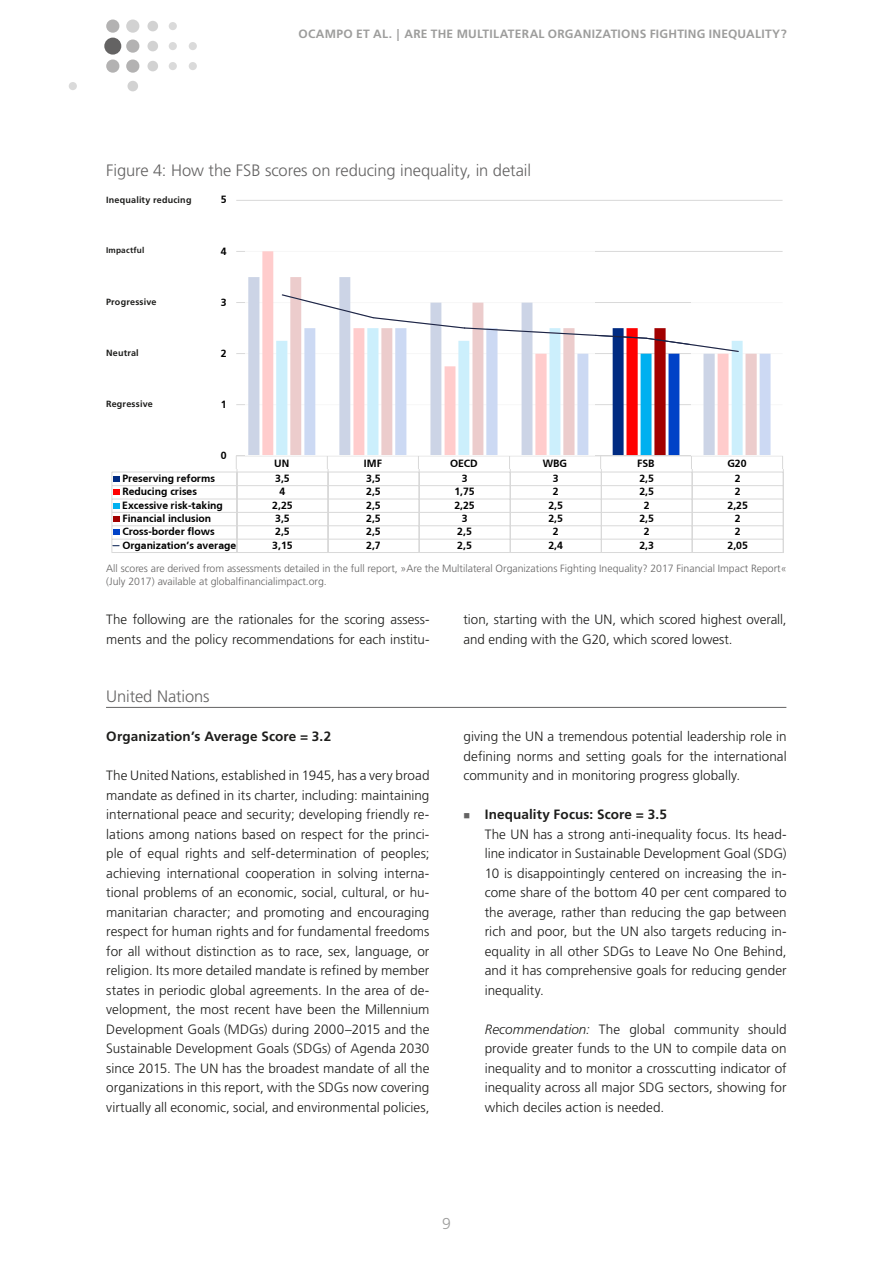
<style>
.page{position:relative;width:893px;height:1263px;background:#fff}
.page>*{position:absolute;margin:0;border:0;box-sizing:border-box;transform-origin:0 0}
.Unterüberschrift_rec{font:300 16.5px "Frutiger LT Std";letter-spacing:-.01em;color:#646363}
.Unterüberschrift_lin{font:300 16.5px "Frutiger LT Std";letter-spacing:-.005em;color:#646363}
.t1{font:300 15.75px "Frutiger LT Std";color:#9d9d9c}
.Fließtext{font:300 13.5px/19.5px "Frutiger LT Std";color:#1d1d1b;text-align:justify}
.Fließtext-2{font:700 13.5px "Frutiger LT Std";letter-spacing:.01em;color:#1d1d1b}
.t2{font:700 12px "Frutiger LT Std";letter-spacing:.02em;color:#9d9d9c}
.t3{font:700 10.5px "Frutiger CE";color:#000}
.Fußnote{font:300 10.5px/12.6px "Frutiger LT Std";color:#646363}
.Überschrift_links{font:700 9px "Frutiger LT Std";letter-spacing:.025em;color:#1d1d1b}
.Überschrift_links-2{font:700 8.25px "Frutiger LT Std";letter-spacing:.025em;color:#1d1d1b}
.s1{color:#646363}
.s2{font-style:italic}
</style>
<div class="page">
<div style="left:104px;top:38px;width:17px;height:17px;background:#646363;border-radius:50%"></div>
<div style="left:69px;top:82px;width:8px;height:8px;background:#dadada;border-radius:50%"></div>
<div style="left:127px;top:81px;width:11px;height:10px;background:#d2d2d2;border-radius:50%"></div>
<div style="left:169px;top:22px;width:8px;height:8px;background:#dadada;border-radius:50%"></div>
<div style="left:147px;top:21px;width:11px;height:10px;background:#d2d2d2;border-radius:50%"></div>
<div style="left:189px;top:42px;width:8px;height:8px;background:#dadada;border-radius:50%"></div>
<div style="left:169px;top:42px;width:8px;height:8px;background:#dadada;border-radius:50%"></div>
<div style="left:147px;top:41px;width:11px;height:10px;background:#d2d2d2;border-radius:50%"></div>
<div style="left:189px;top:62px;width:8px;height:8px;background:#dadada;border-radius:50%"></div>
<div style="left:169px;top:62px;width:8px;height:8px;background:#dadada;border-radius:50%"></div>
<div style="left:147px;top:61px;width:11px;height:10px;background:#d2d2d2;border-radius:50%"></div>
<div style="left:126px;top:20px;width:13px;height:13px;background:#d2d2d2;border-radius:50%"></div>
<div style="left:106px;top:20px;width:13px;height:13px;background:#b3b2b2;border-radius:50%"></div>
<div style="left:126px;top:39px;width:13px;height:14px;background:#b3b2b2;border-radius:50%"></div>
<div style="left:126px;top:59px;width:13px;height:14px;background:#b3b2b2;border-radius:50%"></div>
<div style="left:106px;top:59px;width:13px;height:14px;background:#b3b2b2;border-radius:50%"></div>
<hr style="left:236px;top:404px;width:547px;height:1px;background:#d9d9d9">
<hr style="left:236px;top:353px;width:547px;height:1px;background:#d9d9d9">
<hr style="left:236px;top:302px;width:547px;height:1px;background:#d9d9d9">
<hr style="left:236px;top:251px;width:547px;height:1px;background:#d9d9d9">
<hr style="left:236px;top:200px;width:547px;height:1px;background:#d9d9d9">
<svg style="left:594px;top:353px;width:86px;height:102px"></svg>
<hr style="left:236px;top:455px;width:547px;height:1px;background:#d9d9d9">
<div style="left:245px;top:244px;width:349px;height:212px;background:#fff;opacity:.8"></div>
<div style="left:691px;top:255px;width:95px;height:201px;background:#fff;opacity:.8"></div>
<hr style="left:106px;top:707px;width:680px;height:1px;background:#646363">
<svg style="left:112px;top:456px;width:672px;height:97px"></svg>
<svg style="left:281px;top:294px;width:459px;height:59px"></svg>
<p class="t2" style="left:299px;top:27px;width:490px">OCAMPO ET AL. | ARE THE MULTILATERAL ORGANIZATIONS FIGHTING INEQUALITY?</p>
<p class="Unterüberschrift_rec" style="left:106px;top:160px;width:426px">Figure 4: How the FSB scores on reducing inequality, in detail</p>
<p class="Überschrift_links" style="left:106px;top:194px;width:87px">Inequality reducing</p>
<p class="t3" style="left:222px;top:194px;width:7px">5</p>
<p class="Überschrift_links-2" style="left:106px;top:246px;width:40px">Impactful</p>
<p class="t3" style="left:222px;top:245px;width:7px">4</p>
<p class="Überschrift_links" style="left:106px;top:296px;width:52px">Progressive</p>
<p class="t3" style="left:222px;top:296px;width:7px">3</p>
<p class="Überschrift_links" style="left:106px;top:347px;width:34px">Neutral</p>
<p class="t3" style="left:222px;top:347px;width:7px">2</p>
<p class="Überschrift_links" style="left:106px;top:398px;width:48px">Regressive</p>
<p class="t3" style="left:222px;top:399px;width:7px">1</p>
<p class="t3" style="left:222px;top:450px;width:7px">0</p>
<p class="t3" style="left:275px;top:457px;width:17px">UN</p>
<p class="t3" style="left:365px;top:457px;width:20px">IMF</p>
<p class="t3" style="left:451px;top:457px;width:29px">OECD</p>
<p class="t3" style="left:544px;top:457px;width:26px">WBG</p>
<p class="t3" style="left:638px;top:457px;width:19px">FSB</p>
<p class="t3" style="left:728px;top:457px;width:21px">G20</p>
<p class="t3" style="left:122px;top:472px;width:94px">Preserving reforms</p>
<p class="t3" style="left:275px;top:472px;width:16px">3,5</p>
<p class="t3" style="left:366px;top:472px;width:16px">3,5</p>
<p class="t3" style="left:462px;top:472px;width:7px">3</p>
<p class="t3" style="left:553px;top:472px;width:7px">3</p>
<p class="t3" style="left:639px;top:472px;width:16px">2,5</p>
<p class="t3" style="left:735px;top:472px;width:7px">2</p>
<p class="t3" style="left:122px;top:485px;width:76px">Reducing crises</p>
<p class="t3" style="left:280px;top:485px;width:7px">4</p>
<p class="t3" style="left:366px;top:485px;width:16px">2,5</p>
<p class="t3" style="left:454px;top:485px;width:22px">1,75</p>
<p class="t3" style="left:553px;top:485px;width:7px">2</p>
<p class="t3" style="left:639px;top:485px;width:16px">2,5</p>
<p class="t3" style="left:735px;top:485px;width:7px">2</p>
<p class="t3" style="left:122px;top:499px;width:102px">Excessive risk-taking</p>
<p class="t3" style="left:272px;top:499px;width:22px">2,25</p>
<p class="t3" style="left:366px;top:499px;width:16px">2,5</p>
<p class="t3" style="left:454px;top:499px;width:22px">2,25</p>
<p class="t3" style="left:548px;top:499px;width:16px">2,5</p>
<p class="t3" style="left:644px;top:499px;width:7px">2</p>
<p class="t3" style="left:727px;top:499px;width:22px">2,25</p>
<p class="t3" style="left:123px;top:512px;width:90px">Financial inclusion</p>
<p class="t3" style="left:275px;top:512px;width:16px">3,5</p>
<p class="t3" style="left:366px;top:512px;width:16px">2,5</p>
<p class="t3" style="left:462px;top:512px;width:7px">3</p>
<p class="t3" style="left:548px;top:512px;width:16px">2,5</p>
<p class="t3" style="left:639px;top:512px;width:16px">2,5</p>
<p class="t3" style="left:735px;top:512px;width:7px">2</p>
<p class="t3" style="left:122px;top:525px;width:94px">Cross-border flows</p>
<p class="t3" style="left:275px;top:525px;width:16px">2,5</p>
<p class="t3" style="left:366px;top:525px;width:16px">2,5</p>
<p class="t3" style="left:457px;top:525px;width:16px">2,5</p>
<p class="t3" style="left:553px;top:525px;width:7px">2</p>
<p class="t3" style="left:644px;top:525px;width:7px">2</p>
<p class="t3" style="left:735px;top:525px;width:7px">2</p>
<p class="t3" style="left:122px;top:539px;width:115px">Organization’s average</p>
<p class="t3" style="left:272px;top:539px;width:22px">3,15</p>
<p class="t3" style="left:366px;top:539px;width:16px">2,7</p>
<p class="t3" style="left:457px;top:539px;width:16px">2,5</p>
<p class="t3" style="left:548px;top:539px;width:16px">2,4</p>
<p class="t3" style="left:639px;top:539px;width:16px">2,3</p>
<p class="t3" style="left:727px;top:539px;width:22px">2,05</p>
<p class="Fußnote" style="left:106px;top:563px;width:682px">All scores are derived from assessments detailed in the full report, »Are the Multilateral Organizations Fighting Inequality? 2017 Financial Impact Report« (July 2017) available at globalfinancialimpact.org.</p>
<p class="Fließtext" style="left:106px;top:610px;width:325px">The following are the rationales for the scoring assess&shy;ments and the policy recommendations for each institu-</p>
<p class="Fließtext" style="left:463px;top:610px;width:325px">tion, starting with the UN, which scored highest overall, and ending with the G20, which scored lowest.</p>
<p class="Unterüberschrift_lin" style="left:106px;top:687px;width:105px">United Nations</p>
<p class="Fließtext-2" style="left:106px;top:728px;width:227px">Organization’s Average Score = 3.2</p>
<p class="Fließtext" style="left:106px;top:766px;width:325px">The United Nations, established in 1945, has a very broad mandate as defined in its charter, including: maintaining international peace and security; developing friendly re&shy;lations among nations based on respect for the princi&shy;ple of equal rights and self-determination of peoples; achieving international cooperation in solving interna&shy;tional problems of an economic, social, cultural, or hu&shy;manitarian character; and promoting and encouraging respect for human rights and for fundamental freedoms for all without distinction as to race, sex, language, or religion. Its more detailed mandate is refined by member states in periodic global agreements. In the area of de&shy;velopment, the most recent have been the Millennium Development Goals (MDGs) during 2000–2015 and the Sustainable Development Goals (SDGs) of Agenda 2030 since 2015. The UN has the broadest mandate of all the organizations in this report, with the SDGs now covering virtually all economic, social, and environmental policies,</p>
<p class="Fließtext" style="left:463px;top:727px;width:325px">giving the UN a tremendous potential leadership role in defining norms and setting goals for the international community and in monitoring progress globally.</p>
<p class="Fließtext-2" style="left:463px;top:806px;width:205px"><span class="s1">■</span> Inequality Focus: Score = 3.5</p>
<p class="Fließtext" style="left:485px;top:824px;width:303px">The UN has a strong anti-inequality focus. Its head&shy;line indicator in Sustainable Development Goal (SDG)<br>10 is disappointingly centered on increasing the in&shy;come share of the bottom 40 per cent compared to the average, rather than reducing the gap between rich and poor, but the UN also targets reducing in&shy;equality in all other SDGs to Leave No One Behind, and it has comprehensive goals for reducing gender inequality.</p>
<p class="Fließtext" style="left:485px;top:1019px;width:303px"><span class="s2">Recommendation:</span> The global community should provide greater funds to the UN to compile data on inequality and to monitor a crosscutting indicator of inequality across all major SDG sectors, showing for which deciles action is needed.</p>
<p class="t1" style="left:442px;top:1214px;width:10px">9</p>
</div>
